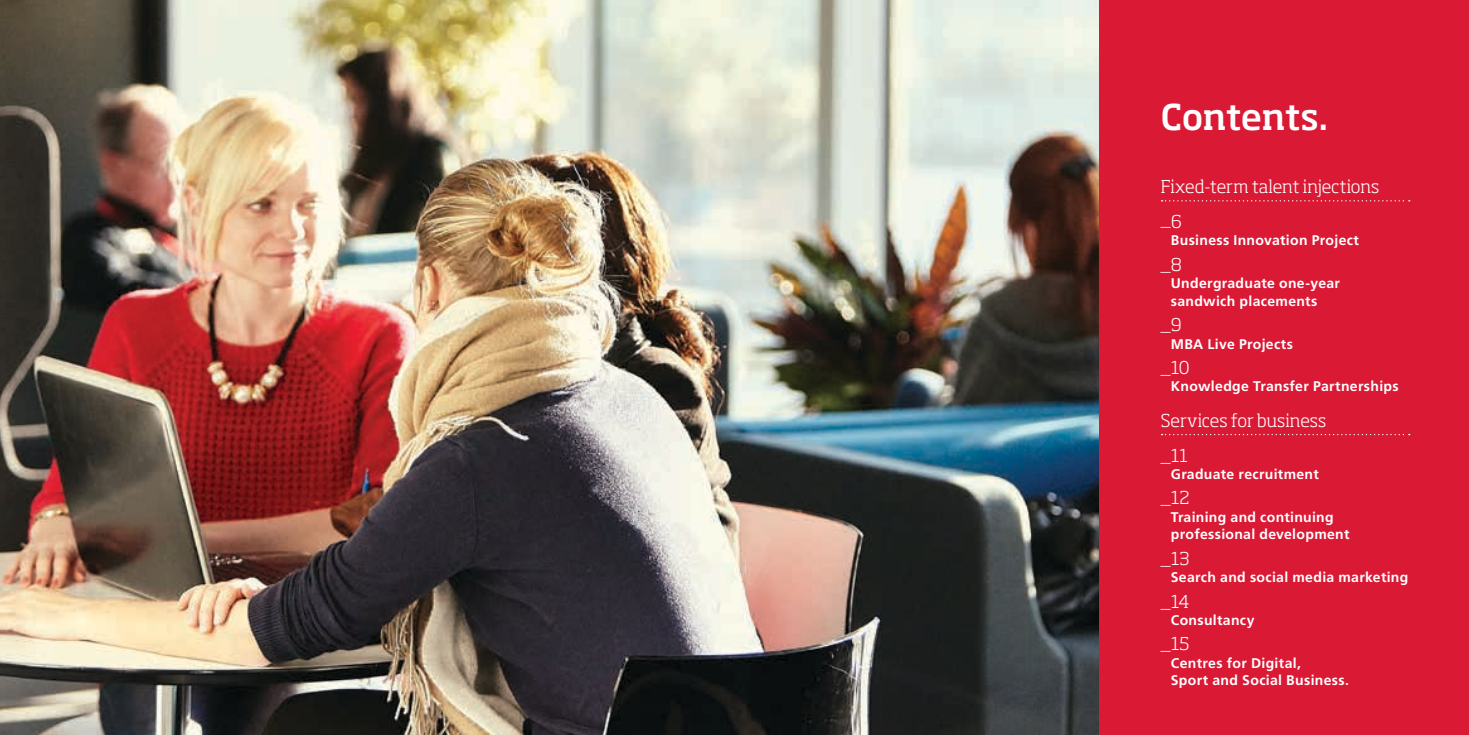
<style>
.page{position:relative;width:1469px;height:735px;background:#fff}
.page>*{position:absolute;margin:0;border:0;box-sizing:border-box;transform-origin:0 0}
.t1{font:500 35px "Soho Std";letter-spacing:-.02em;color:#fff}
.t2{font:300 17.5px/33.6px "Soho Std";color:#fff}
.t3{font:700 14px/17.5px "Frutiger";letter-spacing:.025em;color:#fff}
</style>
<div class="page">
<img style="left:0;top:0;width:1099px;height:734px">
<div style="left:1099px;top:0;width:369px;height:734px;background:#da1935"></div>
<svg style="left:1161px;top:200px;width:248px;height:1px"></svg>
<svg style="left:1161px;top:434px;width:248px;height:1px"></svg>
<h1 class="t1" style="left:1160px;top:94px;width:169px">Contents.</h1>
<p class="t2" style="left:1160px;top:170px;width:220px">Fixed-term talent injections _6</p>
<p class="t3" style="left:1170px;top:232px;width:190px">Business Innovation Project</p>
<p class="t2" style="left:1160px;top:247px;width:23px">_8</p>
<p class="t3" style="left:1170px;top:274px;width:171px">Undergraduate one-year sandwich placements</p>
<p class="t2" style="left:1160px;top:307px;width:22px">_9</p>
<p class="t3" style="left:1170px;top:335px;width:124px">MBA Live Projects</p>
<p class="t2" style="left:1160px;top:350px;width:30px">_10</p>
<p class="t3" style="left:1170px;top:377px;width:229px">Knowledge Transfer Partnerships</p>
<p class="t2" style="left:1160px;top:403px;width:167px;line-height:34.5px">Services for business _11</p>
<p class="t3" style="left:1170px;top:465px;width:149px">Graduate recruitment</p>
<p class="t2" style="left:1160px;top:480px;width:30px">_12</p>
<p class="t3" style="left:1170px;top:508px;width:180px">Training and continuing professional development</p>
<p class="t2" style="left:1160px;top:541px;width:30px">_13</p>
<p class="t3" style="left:1170px;top:568px;width:239px">Search and social media marketing</p>
<p class="t2" style="left:1160px;top:583px;width:30px">_14</p>
<p class="t3" style="left:1170px;top:611px;width:85px">Consultancy</p>
<p class="t2" style="left:1160px;top:626px;width:30px">_15</p>
<p class="t3" style="left:1170px;top:654px;width:180px">Centres for Digital,<br>Sport and Social Business.</p>
</div>
